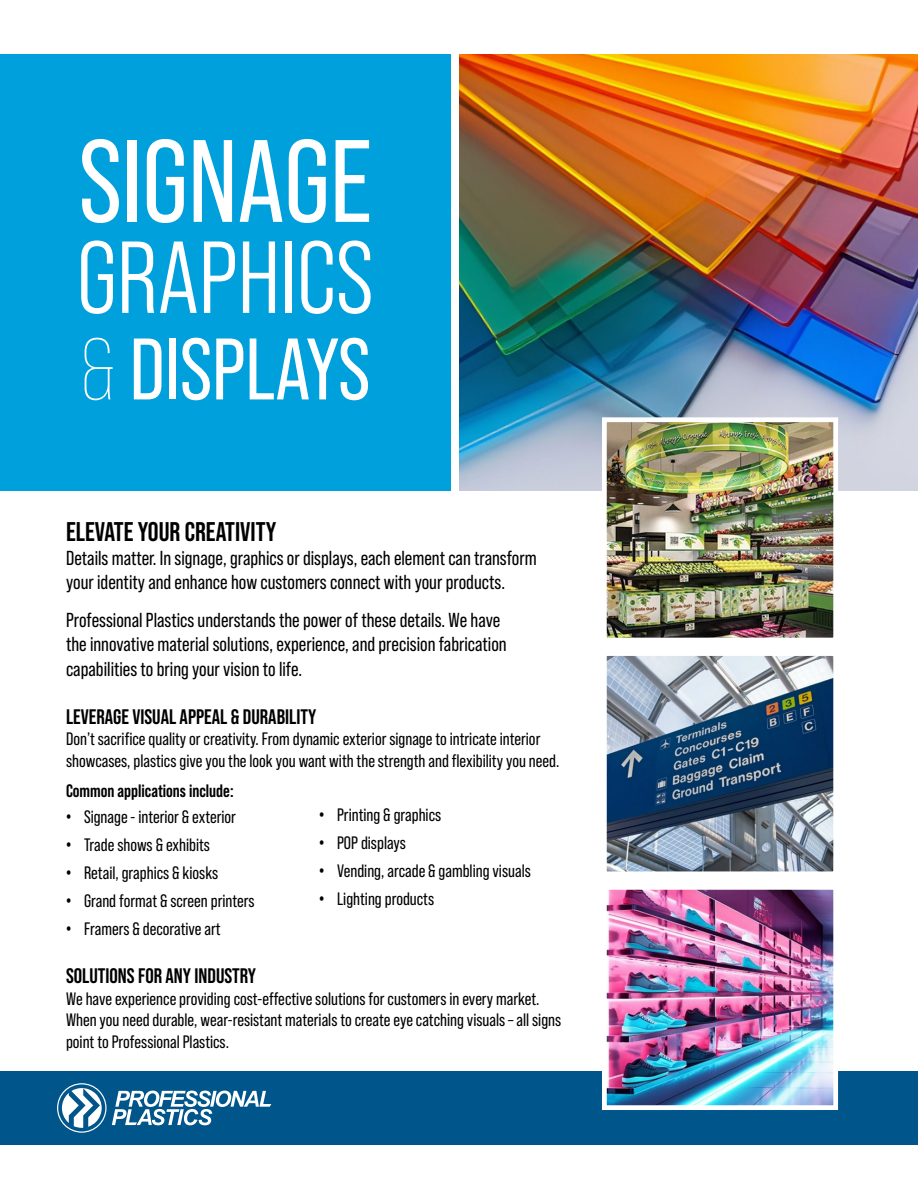
<style>
.page{position:relative;width:918px;height:1188px;background:#fff}
.page>*{position:absolute;margin:0;border:0;box-sizing:border-box;transform-origin:0 0}
.t1{font:116.85px "Bebas Neue Pro";color:#fff}
.t2{font:102px "Bebas Neue Pro Middle";color:#fff}
.t3{font:87px "Bebas Neue Pro";color:#fff}
.t4{font:700 27px "Bebas Neue Pro";color:#000}
.t5{font:700 21px "Bebas Neue Pro";color:#000}
.t6{font:20.25px/24.3px "Bebas Neue Pro";color:#000}
.t7{font:18px/21.6px "Bebas Neue Pro";color:#000}
.t8{font:700 18px "Bebas Neue Pro";color:#000}
.s1{font-weight:300}
.s2{font-family:"Arial Narrow"}
</style>
<div class="page">
<div style="left:0;top:1071px;width:918px;height:74px;background:#00558a"></div>
<svg style="left:57px;top:1083px;width:214px;height:50px"></svg>
<img style="left:459px;top:54px;width:459px;height:436px">
<img style="left:608px;top:657px;width:224px;height:213px">
<div style="left:602px;top:651px;width:236px;height:225px;border:5px solid #fff"></div>
<img style="left:608px;top:891px;width:224px;height:213px">
<div style="left:602px;top:885px;width:236px;height:225px;border:5px solid #fff"></div>
<div style="left:0;top:54px;width:450px;height:436px;background:#00a0dd"></div>
<img style="left:608px;top:423px;width:224px;height:213px">
<div style="left:602px;top:417px;width:236px;height:225px;border:5px solid #fff"></div>
<h1 class="t1" style="left:79px;top:116px;width:294px">SIGNAGE</h1>
<h2 class="t2" style="left:77px;top:220px;width:298px">GRAPHICS</h2>
<h3 class="t3" style="left:80px;top:320px;width:292px"><span class="s1">&amp;</span> DISPLAYS</h3>
<h3 class="t4" style="left:66px;top:516px;width:212px">ELEVATE YOUR CREATIVITY</h3>
<p class="t6" style="left:66px;top:546px;width:472px">Details matter. In signage, graphics or displays, each element can transform your identity and enhance how customers connect with your products.</p>
<p class="t6" style="left:66px;top:608px;width:442px">Professional Plastics understands the power of these details. We have the innovative material solutions, experience, and precision fabrication capabilities to bring your vision to life.</p>
<p class="t5" style="left:66px;top:704px;width:252px">LEVERAGE VISUAL APPEAL &amp; DURABILITY</p>
<p class="t7" style="left:66px;top:728px;width:495px">Don’t sacrifice quality or creativity. From dynamic exterior signage to intricate interior showcases, plastics give you the look you want with the strength and flexibility you need.</p>
<p class="t8" style="left:66px;top:781px;width:169px">Common applications include:</p>
<p class="t7" style="left:66px;top:806px;width:172px"><span class="s2">•</span> Signage - interior &amp; exterior</p>
<p class="t7" style="left:66px;top:834px;width:145px"><span class="s2">•</span> Trade shows &amp; exhibits</p>
<p class="t7" style="left:66px;top:862px;width:154px"><span class="s2">•</span> Retail, graphics &amp; kiosks</p>
<p class="t7" style="left:66px;top:890px;width:190px"><span class="s2">•</span> Grand format &amp; screen printers</p>
<p class="t7" style="left:66px;top:918px;width:156px"><span class="s2">•</span> Framers &amp; decorative art</p>
<p class="t7" style="left:319px;top:804px;width:124px"><span class="s2">•</span> Printing &amp; graphics</p>
<p class="t7" style="left:319px;top:832px;width:88px"><span class="s2">•</span> POP displays</p>
<p class="t7" style="left:319px;top:860px;width:213px"><span class="s2">•</span> Vending, arcade &amp; gambling visuals</p>
<p class="t7" style="left:319px;top:888px;width:117px"><span class="s2">•</span> Lighting products</p>
<p class="t5" style="left:66px;top:964px;width:192px">SOLUTIONS FOR ANY INDUSTRY</p>
<p class="t7" style="left:66px;top:988px;width:497px">We have experience providing cost-effective solutions for customers in every market.<br>When you need durable, wear-resistant materials to create eye catching visuals – all signs point to Professional Plastics.</p>
</div>
